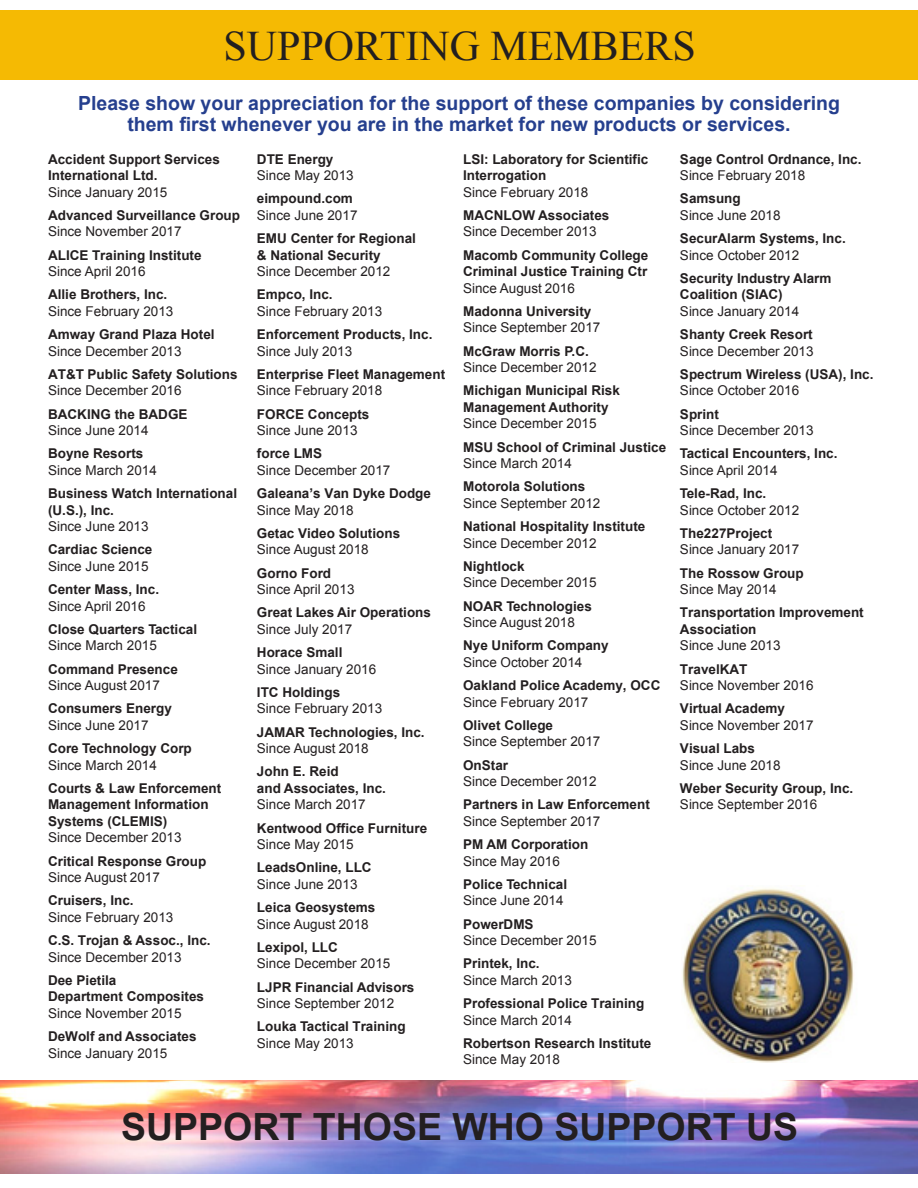
<style>
.page{position:relative;width:918px;height:1188px;background:#fff}
.page>*{position:absolute;margin:0;border:0;box-sizing:border-box;transform-origin:0 0}
.t1{font:42px "Times New Roman";color:#231f20}
.t2{font:700 37.5px "Arial";color:#231f20}
.t3{font:700 19.5px/21px "Arial";color:#253f8e;text-align:center}
.t4{font:700 13.5px/16.5px "Arial";color:#231f20}
.t5{font:13.5px/16.5px "Arial";color:#231f20}
.s1{font-weight:400}
.s2{font-weight:700}
</style>
<div class="page">
<div style="left:0;top:11px;width:918px;height:69px;background:#f5ba03"></div>
<img style="left:682px;top:888px;width:172px;height:174px">
<img style="left:0;top:1080px;width:918px;height:94px">
<p class="t1" style="left:224px;top:18px;width:474px">SUPPORTING MEMBERS</p>
<p class="t3" style="left:78px;top:93px;width:763px">Please show your appreciation for the support of these companies by considering them first whenever you are in the market for new products or services.</p>
<p class="t4" style="left:48px;top:151px;width:173px">Accident Support Services<br>International Ltd.<br><span class="s1">Since January 2015</span></p>
<p class="t4" style="left:48px;top:207px;width:194px">Advanced Surveillance Group<br><span class="s1">Since November 2017</span></p>
<p class="t4" style="left:48px;top:247px;width:155px">ALICE Training Institute<br><span class="s1">Since April 2016</span></p>
<p class="t4" style="left:48px;top:287px;width:127px">Allie Brothers, Inc.<br><span class="s1">Since February 2013</span></p>
<p class="t4" style="left:48px;top:327px;width:168px">Amway Grand Plaza Hotel<br><span class="s1">Since December 2013</span></p>
<p class="t4" style="left:48px;top:366px;width:191px">AT&amp;T Public Safety Solutions<br><span class="s1">Since December 2016</span></p>
<p class="t4" style="left:48px;top:406px;width:141px">BACKING the BADGE<br><span class="s1">Since June 2014</span></p>
<p class="t5" style="left:48px;top:446px;width:110px"><span class="s2">Boyne Resorts<br></span>Since March 2014</p>
<p class="t4" style="left:48px;top:486px;width:191px">Business Watch International (U.S.), Inc.<br><span class="s1">Since June 2013</span></p>
<p class="t4" style="left:48px;top:542px;width:106px">Cardiac Science<br><span class="s1">Since June 2015</span></p>
<p class="t4" style="left:48px;top:582px;width:113px">Center Mass, Inc.<br><span class="s1">Since April 2016</span></p>
<p class="t4" style="left:48px;top:621px;width:151px">Close Quarters Tactical<br><span class="s1">Since March 2015</span></p>
<p class="t4" style="left:48px;top:661px;width:131px">Command Presence<br><span class="s1">Since August 2017</span></p>
<p class="t4" style="left:48px;top:701px;width:125px">Consumers Energy<br><span class="s1">Since June 2017</span></p>
<p class="t4" style="left:48px;top:741px;width:145px">Core Technology Corp<br><span class="s1">Since March 2014</span></p>
<p class="t4" style="left:48px;top:780px;width:175px">Courts &amp; Law Enforcement<br>Management Information<br>Systems (CLEMIS)<br><span class="s1">Since December 2013</span></p>
<p class="t4" style="left:48px;top:853px;width:160px">Critical Response Group<br><span class="s1">Since August 2017</span></p>
<p class="t5" style="left:48px;top:893px;width:127px"><span class="s2">Cruisers, Inc.<br></span>Since February 2013</p>
<p class="t4" style="left:48px;top:933px;width:164px">C.S. Trojan &amp; Assoc., Inc.<br><span class="s1">Since December 2013</span></p>
<p class="t4" style="left:48px;top:972px;width:158px">Dee Pietila<br>Department Composites<br><span class="s1">Since November 2015</span></p>
<p class="t4" style="left:48px;top:1029px;width:150px">DeWolf and Associates<br><span class="s1">Since January 2015</span></p>
<p class="t5" style="left:257px;top:151px;width:98px"><span class="s2">DTE Energy<br></span>Since May 2013</p>
<p class="t5" style="left:257px;top:191px;width:102px"><span class="s2">eimpound.com<br></span>Since June 2017</p>
<p class="t4" style="left:257px;top:231px;width:161px">EMU Center for Regional &amp; National Security<br><span class="s1">Since December 2012</span></p>
<p class="t5" style="left:257px;top:287px;width:127px"><span class="s2">Empco, Inc.<br></span>Since February 2013</p>
<p class="t4" style="left:257px;top:327px;width:177px">Enforcement Products, Inc.<br><span class="s1">Since July 2013</span></p>
<p class="t4" style="left:257px;top:366px;width:190px">Enterprise Fleet Management<br><span class="s1">Since February 2018</span></p>
<p class="t4" style="left:257px;top:406px;width:114px">FORCE Concepts<br><span class="s1">Since June 2013</span></p>
<p class="t5" style="left:257px;top:446px;width:135px"><span class="s2">force LMS<br></span>Since December 2017</p>
<p class="t4" style="left:257px;top:486px;width:176px">Galeana’s Van Dyke Dodge<br><span class="s1">Since May 2018</span></p>
<p class="t4" style="left:257px;top:525px;width:145px">Getac Video Solutions<br><span class="s1">Since August 2018</span></p>
<p class="t5" style="left:257px;top:565px;width:99px"><span class="s2">Gorno Ford<br></span>Since April 2013</p>
<p class="t4" style="left:257px;top:605px;width:176px">Great Lakes Air Operations<br><span class="s1">Since July 2017</span></p>
<p class="t5" style="left:257px;top:644px;width:121px"><span class="s2">Horace Small<br></span>Since January 2016</p>
<p class="t5" style="left:257px;top:684px;width:127px"><span class="s2">ITC Holdings<br></span>Since February 2013</p>
<p class="t4" style="left:257px;top:724px;width:169px">JAMAR Technologies, Inc.<br><span class="s1">Since August 2018</span></p>
<p class="t4" style="left:257px;top:764px;width:131px">John E. Reid<br>and Associates, Inc.<br><span class="s1">Since March 2017</span></p>
<p class="t4" style="left:257px;top:820px;width:172px">Kentwood Office Furniture<br><span class="s1">Since May 2015</span></p>
<p class="t4" style="left:257px;top:860px;width:116px">LeadsOnline, LLC<br><span class="s1">Since June 2013</span></p>
<p class="t4" style="left:257px;top:900px;width:120px">Leica Geosystems<br><span class="s1">Since August 2018</span></p>
<p class="t5" style="left:257px;top:939px;width:135px"><span class="s2">Lexipol, LLC<br></span>Since December 2015</p>
<p class="t4" style="left:257px;top:979px;width:159px">LJPR Financial Advisors<br><span class="s1">Since September 2012</span></p>
<p class="t4" style="left:257px;top:1019px;width:150px">Louka Tactical Training<br><span class="s1">Since May 2013</span></p>
<p class="t4" style="left:463px;top:151px;width:187px">LSI: Laboratory for Scientific<br>Interrogation<br><span class="s1">Since February 2018</span></p>
<p class="t4" style="left:463px;top:207px;width:148px">MACNLOW Associates<br><span class="s1">Since December 2013</span></p>
<p class="t4" style="left:463px;top:247px;width:187px;text-align:justify">Macomb Community College Criminal Justice Training Ctr <span class="s1">Since August 2016</span></p>
<p class="t5" style="left:463px;top:303px;width:139px"><span class="s2">Madonna University<br></span>Since September 2017</p>
<p class="t5" style="left:463px;top:343px;width:135px"><span class="s2">McGraw Morris P.C.<br></span>Since December 2012</p>
<p class="t4" style="left:463px;top:383px;width:158px">Michigan Municipal Risk<br>Management Authority<br><span class="s1">Since December 2015</span></p>
<p class="t4" style="left:463px;top:439px;width:205px">MSU School of Criminal Justice<br><span class="s1">Since March 2014</span></p>
<p class="t5" style="left:463px;top:479px;width:139px"><span class="s2">Motorola Solutions<br></span>Since September 2012</p>
<p class="t4" style="left:463px;top:519px;width:184px">National Hospitality Institute<br><span class="s1">Since December 2012</span></p>
<p class="t5" style="left:463px;top:558px;width:135px"><span class="s2">Nightlock<br></span>Since December 2015</p>
<p class="t4" style="left:463px;top:598px;width:130px">NOAR Technologies<br><span class="s1">Since August 2018</span></p>
<p class="t4" style="left:463px;top:638px;width:147px">Nye Uniform Company<br><span class="s1">Since October 2014</span></p>
<p class="t4" style="left:463px;top:678px;width:199px">Oakland Police Academy, OCC<br><span class="s1">Since February 2017</span></p>
<p class="t5" style="left:463px;top:717px;width:139px"><span class="s2">Olivet College<br></span>Since September 2017</p>
<p class="t5" style="left:463px;top:757px;width:135px"><span class="s2">OnStar<br></span>Since December 2012</p>
<p class="t4" style="left:463px;top:797px;width:188px">Partners in Law Enforcement<br><span class="s1">Since September 2017</span></p>
<p class="t4" style="left:463px;top:837px;width:127px">PM AM Corporation<br><span class="s1">Since May 2016</span></p>
<p class="t4" style="left:463px;top:876px;width:106px">Police Technical<br><span class="s1">Since June 2014</span></p>
<p class="t5" style="left:463px;top:916px;width:135px"><span class="s2">PowerDMS<br></span>Since December 2015</p>
<p class="t5" style="left:463px;top:956px;width:110px"><span class="s2">Printek, Inc.<br></span>Since March 2013</p>
<p class="t4" style="left:463px;top:996px;width:183px">Professional Police Training<br><span class="s1">Since March 2014</span></p>
<p class="t4" style="left:463px;top:1035px;width:190px">Robertson Research Institute<br><span class="s1">Since May 2018</span></p>
<p class="t4" style="left:680px;top:151px;width:183px">Sage Control Ordnance, Inc.<br><span class="s1">Since February 2018</span></p>
<p class="t5" style="left:680px;top:191px;width:102px"><span class="s2">Samsung<br></span>Since June 2018</p>
<p class="t4" style="left:680px;top:231px;width:167px">SecurAlarm Systems, Inc.<br><span class="s1">Since October 2012</span></p>
<p class="t4" style="left:680px;top:270px;width:153px">Security Industry Alarm<br>Coalition (SIAC)<br><span class="s1">Since January 2014</span></p>
<p class="t4" style="left:680px;top:327px;width:135px">Shanty Creek Resort<br><span class="s1">Since December 2013</span></p>
<p class="t4" style="left:680px;top:366px;width:195px">Spectrum Wireless (USA), Inc.<br><span class="s1">Since October 2016</span></p>
<p class="t5" style="left:680px;top:406px;width:135px"><span class="s2">Sprint<br></span>Since December 2013</p>
<p class="t4" style="left:680px;top:446px;width:159px">Tactical Encounters, Inc.<br><span class="s1">Since April 2014</span></p>
<p class="t5" style="left:680px;top:485px;width:121px"><span class="s2">Tele-Rad, Inc.<br></span>Since October 2012</p>
<p class="t5" style="left:680px;top:525px;width:121px"><span class="s2">The227Project<br></span>Since January 2017</p>
<p class="t4" style="left:680px;top:565px;width:125px">The Rossow Group<br><span class="s1">Since May 2014</span></p>
<p class="t4" style="left:680px;top:605px;width:185px">Transportation Improvement<br>Association<br><span class="s1">Since June 2013</span></p>
<p class="t5" style="left:680px;top:661px;width:135px"><span class="s2">TravelKAT<br></span>Since November 2016</p>
<p class="t5" style="left:680px;top:700px;width:135px"><span class="s2">Virtual Academy<br></span>Since November 2017</p>
<p class="t5" style="left:680px;top:740px;width:102px"><span class="s2">Visual Labs<br></span>Since June 2018</p>
<p class="t4" style="left:680px;top:780px;width:175px">Weber Security Group, Inc.<br><span class="s1">Since September 2016</span></p>
<p class="t2" style="left:121px;top:1102px;width:679px">SUPPORT THOSE WHO SUPPORT US</p>
</div>
